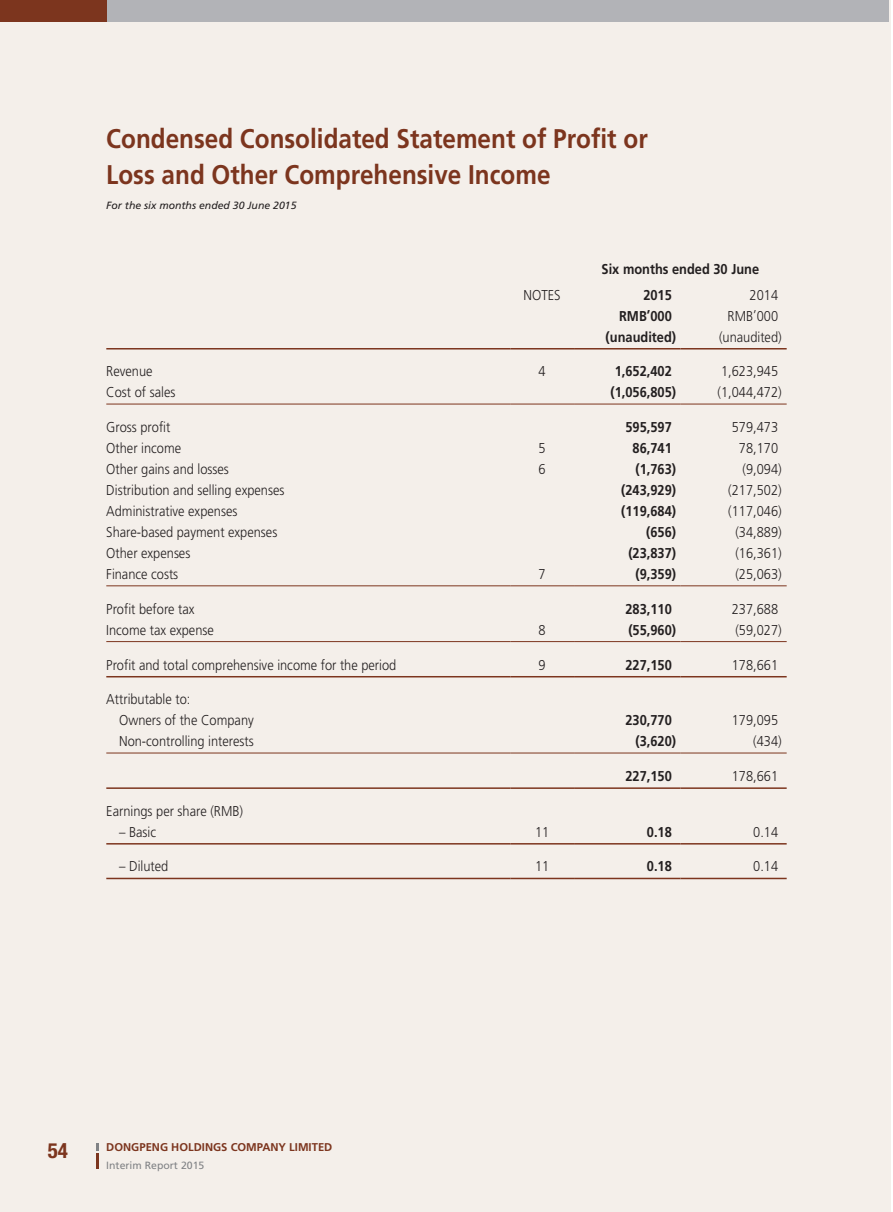
<style>
.page{position:relative;width:893px;height:1212px;background:#fff}
.page>*{position:absolute;margin:0;border:0;box-sizing:border-box;transform-origin:0 0}
.t1{font:700 27px/36px "Frutiger LT Std";color:#7c351e;scale:.9 1}
.t2{font:700 condensed 21px "Helvetica Neue LT Std";color:#7c351e}
._1__內文{font:300 14.25px "Frutiger LT Std";color:#231f20;scale:.9 1}
._1__內文-2{font:700 14.25px "Frutiger LT Std";color:#231f20;scale:.9 1}
.t3{font:700 11.25px "Frutiger LT Std";color:#7c351e}
.t4{font:italic 10.5px "Frutiger LT Std";color:#231f20}
.t5{font:10.5px "Frutiger LT Std";color:#808285}
</style>
<div class="page">
<div style="left:0;top:0;width:890px;height:1212px;background:#f4efea"></div>
<svg style="left:97px;top:1143px;width:2px;height:25px"></svg>
<div style="left:106px;top:0;width:783px;height:21px;background:#b2b3b7"></div>
<div style="left:0;top:0;width:106px;height:21px;background:#7c351e"></div>
<hr style="left:106px;top:348px;width:404px;height:1px;background:#7c351e">
<hr style="left:510px;top:348px;width:64px;height:1px;background:#7c351e">
<hr style="left:574px;top:348px;width:106px;height:1px;background:#7c351e">
<hr style="left:680px;top:348px;width:107px;height:1px;background:#7c351e">
<hr style="left:106px;top:404px;width:404px;height:1px;background:#7c351e">
<hr style="left:510px;top:404px;width:64px;height:1px;background:#7c351e">
<hr style="left:574px;top:404px;width:106px;height:1px;background:#7c351e">
<hr style="left:680px;top:404px;width:107px;height:1px;background:#7c351e">
<hr style="left:106px;top:585px;width:404px;height:1px;background:#7c351e">
<hr style="left:510px;top:585px;width:64px;height:1px;background:#7c351e">
<hr style="left:574px;top:585px;width:106px;height:1px;background:#7c351e">
<hr style="left:680px;top:585px;width:107px;height:1px;background:#7c351e">
<hr style="left:106px;top:641px;width:404px;height:1px;background:#7c351e">
<hr style="left:510px;top:641px;width:64px;height:1px;background:#7c351e">
<hr style="left:574px;top:641px;width:106px;height:1px;background:#7c351e">
<hr style="left:680px;top:641px;width:107px;height:1px;background:#7c351e">
<hr style="left:106px;top:676px;width:404px;height:1px;background:#7c351e">
<hr style="left:510px;top:676px;width:64px;height:1px;background:#7c351e">
<hr style="left:574px;top:676px;width:106px;height:1px;background:#7c351e">
<hr style="left:680px;top:676px;width:107px;height:1px;background:#7c351e">
<hr style="left:106px;top:753px;width:404px;height:1px;background:#7c351e">
<hr style="left:510px;top:753px;width:64px;height:1px;background:#7c351e">
<hr style="left:574px;top:753px;width:106px;height:1px;background:#7c351e">
<hr style="left:680px;top:753px;width:107px;height:1px;background:#7c351e">
<hr style="left:106px;top:787px;width:404px;height:2px;background:#7c351e">
<hr style="left:510px;top:787px;width:64px;height:2px;background:#7c351e">
<hr style="left:574px;top:787px;width:106px;height:2px;background:#7c351e">
<hr style="left:680px;top:787px;width:107px;height:2px;background:#7c351e">
<hr style="left:106px;top:843px;width:404px;height:1px;background:#7c351e">
<hr style="left:510px;top:843px;width:64px;height:1px;background:#7c351e">
<hr style="left:574px;top:843px;width:106px;height:1px;background:#7c351e">
<hr style="left:680px;top:843px;width:107px;height:1px;background:#7c351e">
<hr style="left:106px;top:878px;width:404px;height:1px;background:#7c351e">
<hr style="left:510px;top:878px;width:64px;height:1px;background:#7c351e">
<hr style="left:574px;top:878px;width:106px;height:1px;background:#7c351e">
<hr style="left:680px;top:878px;width:107px;height:1px;background:#7c351e">
<h1 class="t1" style="left:106px;top:121px;width:603px">Condensed Consolidated Statement of Profit or<br>Loss and Other Comprehensive Income</h1>
<p class="t4" style="left:106px;top:200px;width:192px">For the six months ended 30 June 2015</p>
<p class="_1__內文-2" style="left:602px;top:261px;width:177px">Six months ended 30 June</p>
<p class="_1__內文" style="left:524px;top:287px;width:43px">NOTES</p>
<p class="_1__內文-2" style="left:643px;top:286px;width:33px">2015</p>
<p class="_1__內文" style="left:750px;top:287px;width:33px">2014</p>
<p class="_1__內文-2" style="left:619px;top:307px;width:60px">RMB’000</p>
<p class="_1__內文" style="left:727px;top:308px;width:58px">RMB’000</p>
<p class="_1__內文-2" style="left:606px;top:328px;width:80px">(unaudited)</p>
<p class="_1__內文" style="left:719px;top:329px;width:71px">(unaudited)</p>
<p class="_1__內文" style="left:106px;top:363px;width:53px">Revenue</p>
<p class="_1__內文" style="left:539px;top:363px;width:9px">4</p>
<p class="_1__內文-2" style="left:615px;top:363px;width:65px">1,652,402</p>
<p class="_1__內文" style="left:721px;top:363px;width:65px">1,623,945</p>
<p class="_1__內文" style="left:106px;top:384px;width:78px">Cost of sales</p>
<p class="_1__內文-2" style="left:610px;top:384px;width:74px">(1,056,805)</p>
<p class="_1__內文" style="left:717px;top:384px;width:73px">(1,044,472)</p>
<p class="_1__內文" style="left:106px;top:419px;width:73px">Gross profit</p>
<p class="_1__內文-2" style="left:625px;top:419px;width:53px">595,597</p>
<p class="_1__內文" style="left:732px;top:419px;width:53px">579,473</p>
<p class="_1__內文" style="left:106px;top:440px;width:85px">Other income</p>
<p class="_1__內文" style="left:539px;top:440px;width:9px">5</p>
<p class="_1__內文-2" style="left:633px;top:440px;width:45px">86,741</p>
<p class="_1__內文" style="left:739px;top:440px;width:45px">78,170</p>
<p class="_1__內文" style="left:106px;top:461px;width:138px">Other gains and losses</p>
<p class="_1__內文" style="left:539px;top:461px;width:9px">6</p>
<p class="_1__內文-2" style="left:635px;top:461px;width:47px">(1,763)</p>
<p class="_1__內文" style="left:742px;top:461px;width:45px">(9,094)</p>
<p class="_1__內文" style="left:106px;top:482px;width:199px">Distribution and selling expenses</p>
<p class="_1__內文-2" style="left:621px;top:482px;width:62px">(243,929)</p>
<p class="_1__內文" style="left:728px;top:482px;width:61px">(217,502)</p>
<p class="_1__內文" style="left:106px;top:503px;width:147px">Administrative expenses</p>
<p class="_1__內文-2" style="left:621px;top:503px;width:62px">(119,684)</p>
<p class="_1__內文" style="left:728px;top:503px;width:61px">(117,046)</p>
<p class="_1__內文" style="left:106px;top:524px;width:192px">Share-based payment expenses</p>
<p class="_1__內文-2" style="left:646px;top:524px;width:35px">(656)</p>
<p class="_1__內文" style="left:735px;top:524px;width:53px">(34,889)</p>
<p class="_1__內文" style="left:106px;top:545px;width:95px">Other expenses</p>
<p class="_1__內文-2" style="left:628px;top:545px;width:55px">(23,837)</p>
<p class="_1__內文" style="left:735px;top:545px;width:53px">(16,361)</p>
<p class="_1__內文" style="left:106px;top:566px;width:81px">Finance costs</p>
<p class="_1__內文" style="left:539px;top:566px;width:9px">7</p>
<p class="_1__內文-2" style="left:635px;top:566px;width:47px">(9,359)</p>
<p class="_1__內文" style="left:735px;top:566px;width:53px">(25,063)</p>
<p class="_1__內文" style="left:106px;top:601px;width:100px">Profit before tax</p>
<p class="_1__內文-2" style="left:625px;top:600px;width:53px">283,110</p>
<p class="_1__內文" style="left:732px;top:601px;width:53px">237,688</p>
<p class="_1__內文" style="left:106px;top:622px;width:121px">Income tax expense</p>
<p class="_1__內文" style="left:539px;top:622px;width:9px">8</p>
<p class="_1__內文-2" style="left:628px;top:621px;width:55px">(55,960)</p>
<p class="_1__內文" style="left:735px;top:622px;width:53px">(59,027)</p>
<p class="_1__內文" style="left:106px;top:657px;width:324px">Profit and total comprehensive income for the period</p>
<p class="_1__內文" style="left:539px;top:657px;width:9px">9</p>
<p class="_1__內文-2" style="left:625px;top:656px;width:53px">227,150</p>
<p class="_1__內文" style="left:732px;top:657px;width:53px">178,661</p>
<p class="_1__內文" style="left:106px;top:691px;width:95px">Attributable to:</p>
<p class="_1__內文" style="left:119px;top:712px;width:151px">Owners of the Company</p>
<p class="_1__內文-2" style="left:625px;top:712px;width:53px">230,770</p>
<p class="_1__內文" style="left:732px;top:712px;width:53px">179,095</p>
<p class="_1__內文" style="left:119px;top:733px;width:151px">Non-controlling interests</p>
<p class="_1__內文-2" style="left:635px;top:733px;width:47px">(3,620)</p>
<p class="_1__內文" style="left:753px;top:733px;width:33px">(434)</p>
<p class="_1__內文-2" style="left:625px;top:768px;width:53px">227,150</p>
<p class="_1__內文" style="left:732px;top:768px;width:53px">178,661</p>
<p class="_1__內文" style="left:106px;top:803px;width:154px">Earnings per share (RMB)</p>
<p class="_1__內文" style="left:119px;top:824px;width:43px">– Basic</p>
<p class="_1__內文" style="left:535px;top:824px;width:17px">11</p>
<p class="_1__內文-2" style="left:647px;top:823px;width:29px">0.18</p>
<p class="_1__內文" style="left:753px;top:824px;width:29px">0.14</p>
<p class="_1__內文" style="left:119px;top:858px;width:56px">– Diluted</p>
<p class="_1__內文" style="left:535px;top:858px;width:17px">11</p>
<p class="_1__內文-2" style="left:647px;top:858px;width:29px">0.18</p>
<p class="_1__內文" style="left:753px;top:858px;width:29px">0.14</p>
<p class="t2" style="left:48px;top:1138px;width:22px">54</p>
<p class="t3" style="left:106px;top:1141px;width:228px">DONGPENG HOLDINGS COMPANY LIMITED</p>
<p class="t5" style="left:106px;top:1159px;width:100px">Interim Report 2015</p>
</div>
